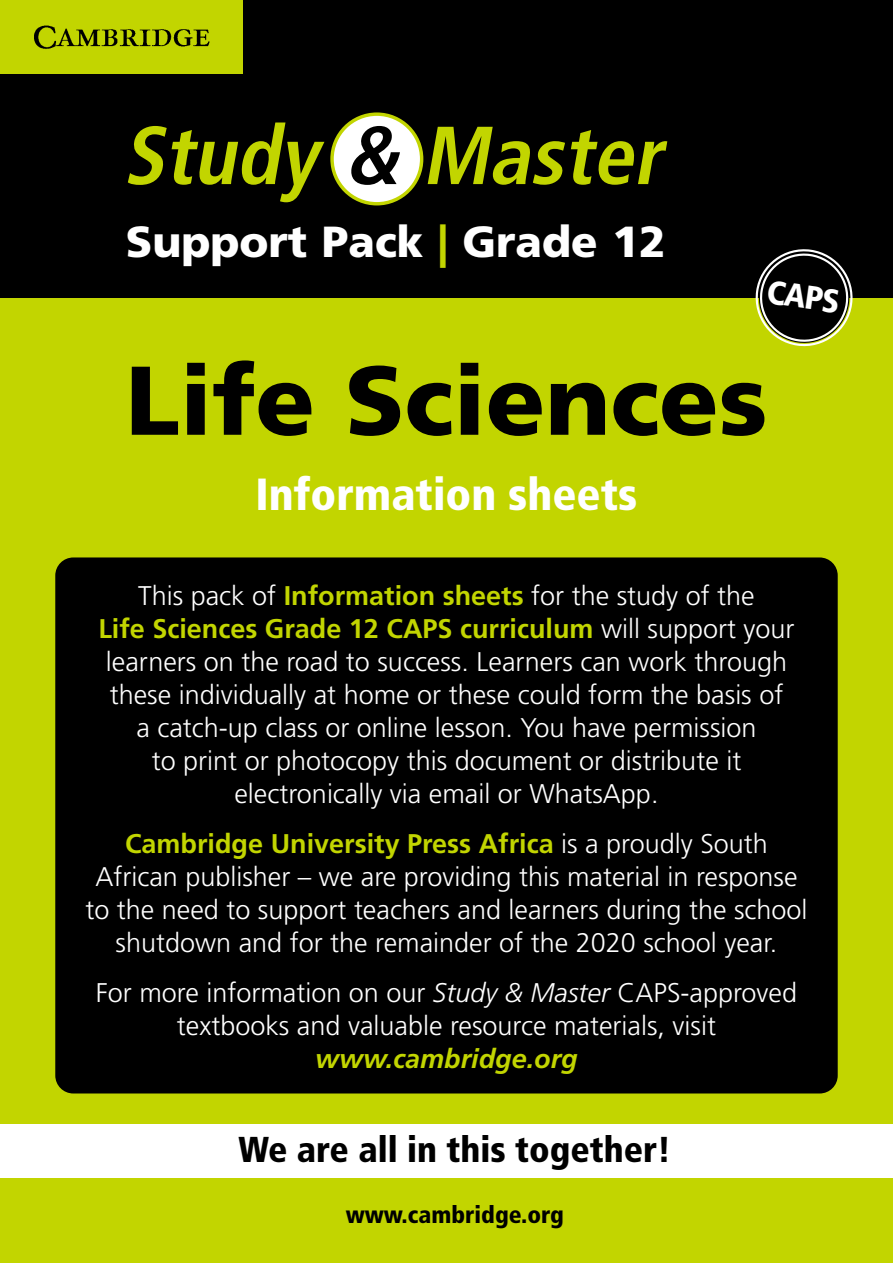
<style>
.page{position:relative;width:893px;height:1263px;background:#fff}
.page>*{position:absolute;margin:0;border:0;box-sizing:border-box;transform-origin:0 0}
.t1{font:900 97.5px "Frutiger LT Std";color:#000}
.t2{font:italic 700 condensed 82.05px "Frutiger LT Std";color:#c2d500}
.t3{font:900 condensed 45px "Frutiger LT Std";color:#fff}
.t4{font:900 43.5px "Frutiger LT Std";color:#fff}
.t5{font:900 condensed 36px "Frutiger LT Std";color:#000}
.t6{font:900 condensed 33px "Frutiger LT Std";color:#fff}
.t7{font:300 27px/33px "Frutiger LT Std";color:#fff;text-align:center}
.t8{font:italic 700 27px "Frutiger LT Std";color:#c2d500}
.t9{font:900 condensed 24px "Frutiger LT Std";color:#000}
.s1{color:#000}
.s2{color:#c2d500}
.s3{font-weight:700;color:#c2d500}
.s4{font-style:italic}
</style>
<div class="page">
<div style="left:0;top:298px;width:893px;height:965px;background:#c2d500"></div>
<div style="left:0;top:0;width:893px;height:298px;background:#000"></div>
<svg style="left:755px;top:249px;width:98px;height:98px"></svg>
<div style="left:0;top:1124px;width:893px;height:54px;background:#fff"></div>
<div style="left:55px;top:557px;width:783px;height:536px;background:#000;border-radius:18px"></div>
<div style="left:0;top:0;width:243px;height:73px;background:#c2d500"></div>
<img style="left:34px;top:25px;width:176px;height:24px">
<div style="left:332px;top:114px;width:90px;height:90px;background:#fff;border-radius:50%"></div>
<div style="left:330px;top:112px;width:93px;height:93px;border:3px solid #c2d500;border-radius:50%"></div>
<h2 class="t2" style="left:123px;top:107px;width:558px">Study <span class="s1">&amp;</span> Master</h2>
<h3 class="t4" style="left:126px;top:216px;width:541px">Support Pack <span class="s2">|</span> Grade 12</h3>
<p class="t6" style="left:770px;top:272px;width:75px;rotate:8deg">CAPS</p>
<h1 class="t1" style="left:125px;top:342px;width:644px">Life Sciences</h1>
<h3 class="t3" style="left:256px;top:467px;width:383px">Information sheets</h3>
<p class="t7" style="left:98px;top:580px;width:698px">This pack of <span class="s3">Information sheets</span> for the study of the<br><span class="s3">Life Sciences Grade 12 CAPS curriculum</span> will support your learners on the road to success. Learners can work through these individually at home or these could form the basis of<br>a catch-up class or online lesson. You have permission<br>to print or photocopy this document or distribute it electronically via email or WhatsApp.</p>
<p class="t7" style="left:85px;top:828px;width:724px"><span class="s3">Cambridge University Press Africa</span> is a proudly South African publisher – we are providing this material in response to the need to support teachers and learners during the school shutdown and for the remainder of the 2020 school year.</p>
<p class="t7" style="left:96px;top:977px;width:703px">For more information on our <span class="s4">Study &amp; Master</span> CAPS-approved textbooks and valuable resource materials, visit</p>
<p class="t8" style="left:315px;top:1043px;width:264px">www.cambridge.org</p>
<h3 class="t5" style="left:238px;top:1128px;width:434px">We are all in this together!</h3>
<p class="t9" style="left:346px;top:1200px;width:220px">www.cambridge.org</p>
</div>
